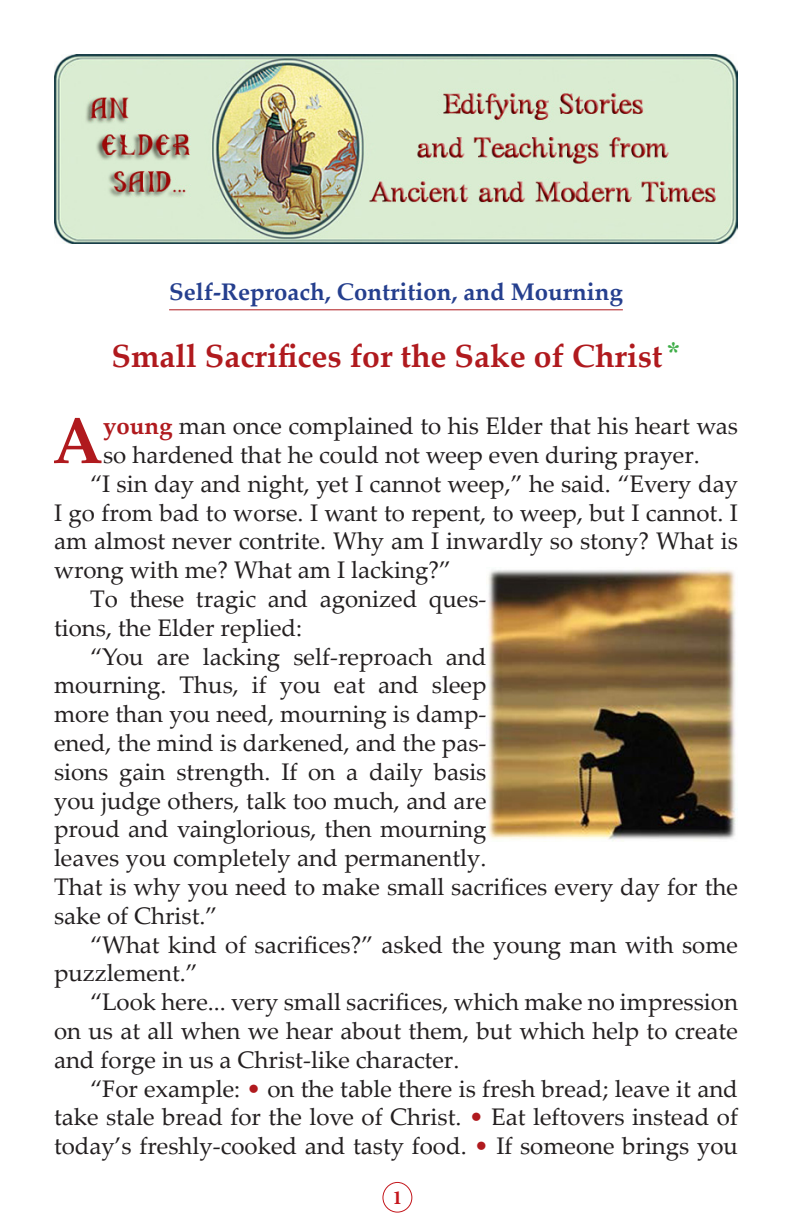
<style>
.page{position:relative;width:792px;height:1224px;background:#fff}
.page>*{position:absolute;margin:0;border:0;box-sizing:border-box;transform-origin:0 0}
.t1{font:700 65.2px "Palatino Linotype";color:#b01a1e}
.t2{font:700 32px "Palatino Linotype";color:#b01a1e}
.t3{font:24px/28.8px "Palatino Linotype";color:#231f20}
.t4{font:700 24px "Palatino Linotype";color:#253f8e}
.t5{font:700 20px "Minion Pro";color:#c4161c}
.s1{font-weight:700;color:#b01a1e}
.s2{color:#b01a1e}
</style>
<div class="page">
<div style="left:383px;top:1182px;width:29px;height:30px;border:1px solid #c4161c;border-radius:50%"></div>
<hr style="left:169px;top:309px;width:454px;height:1px;background:#b01a1e">
<img style="left:54px;top:54px;width:684px;height:190px">
<img style="left:488px;top:567px;width:250px;height:274px">
<p class="t4" style="left:169px;top:275px;width:455px">Self-Reproach, Contrition, and Mourning</p>
<p class="t2" style="left:112px;top:333px;width:570px">Small Sacrifices for the Sake of Christ <sup>*</sup></p>
<p class="t1" style="left:52px;top:395px;width:52px">A</p>
<p class="t3" style="left:103px;top:411px;width:636px"><span class="s1">young</span> man once complained to his Elder that his heart was so hardened that he could not weep even during prayer.</p>
<p class="t3" style="left:54px;top:468px;width:686px;text-align:justify;text-indent:36px">“I sin day and night, yet I cannot weep,” he said. “Every day I go from bad to worse. I want to repent, to weep, but I cannot. I am almost never contrite. Why am I inwardly so stony? What is wrong with me? What am I lacking?”</p>
<p class="t3" style="left:54px;top:584px;width:434px;text-indent:36px">To these tragic and agonized ques&shy;tions, the Elder replied:</p>
<p class="t3" style="left:54px;top:641px;width:686px;text-indent:36px">“You are lacking self-reproach and<br>mourning. Thus, if you eat and sleep<br>more than you need, mourning is damp-<br>ened, the mind is darkened, and the pas-<br>sions gain strength. If on a daily basis<br>you judge others, talk too much, and are<br>proud and vainglorious, then mourning<br>leaves you completely and permanently.<br>That is why you need to make small sacrifices every day for the sake of Christ.”</p>
<p class="t3" style="left:54px;top:929px;width:686px;text-indent:36px">“What kind of sacrifices?” asked the young man with some puzzlement.”</p>
<p class="t3" style="left:54px;top:987px;width:685px;text-align:justify;text-indent:36px">“Look here... very small sacrifices, which make no impression on us at all when we hear about them, but which help to create and forge in us a Christ-like character.</p>
<p class="t3" style="left:54px;top:1073px;width:686px;text-align:justify;text-indent:36px">“For example: <span class="s2">•</span> on the table there is fresh bread; leave it and take stale bread for the love of Christ. <span class="s2">•</span> Eat leftovers instead of today’s freshly-cooked and tasty food. <span class="s2">•</span> If someone brings you</p>
<p class="t5" style="left:392px;top:1183px;width:11px">1</p>
</div>
